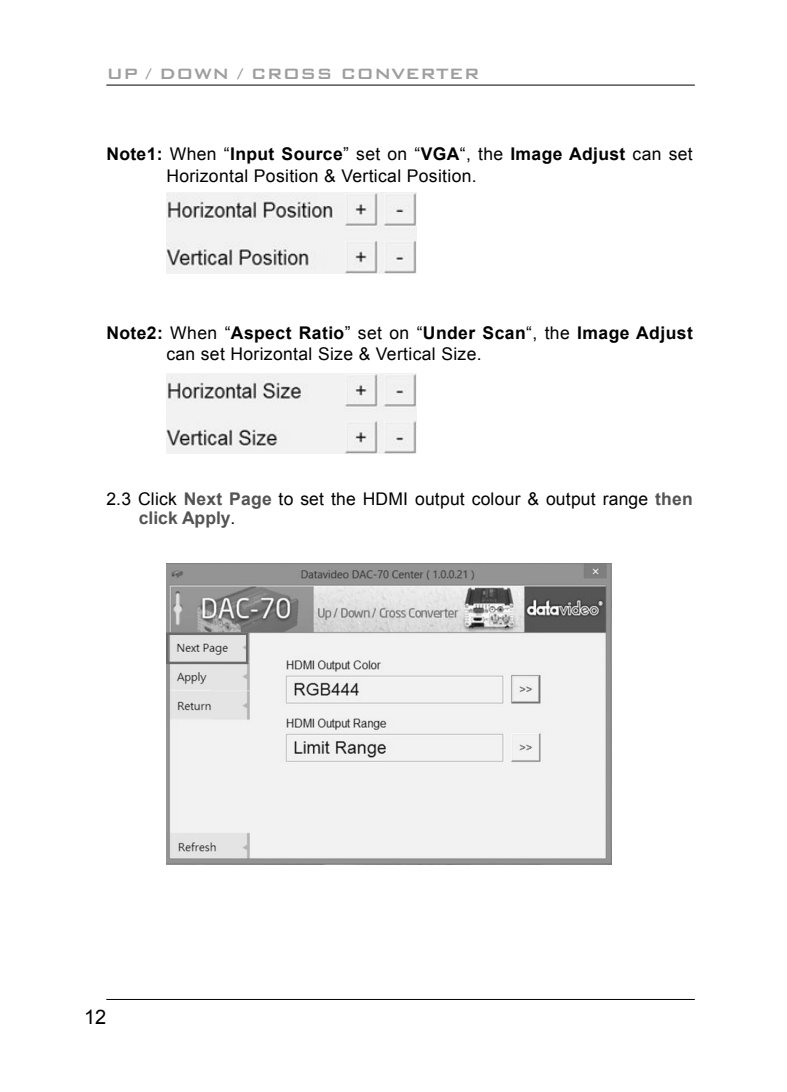
<style>
.page{position:relative;width:787px;height:1092px;background:#fff}
.page>*{position:absolute;margin:0;border:0;box-sizing:border-box;transform-origin:0 0}
.t1{font:500 20px "Bank Gothic";color:#9e9e9e}
.t2{font:20px "Arial";color:#000}
.t3{font:17.5px/21.2px "Arial";letter-spacing:.02em;color:#000}
.s1{font-weight:700}
.s2{font-weight:700;color:#535353}
</style>
<div class="page">
<hr style="left:106px;top:85px;width:588px;height:1px;background:#000">
<hr style="left:106px;top:998px;width:588px;height:1px;background:#000">
<img style="left:166px;top:563px;width:445px;height:301px">
<div style="left:166px;top:632px;width:82px;height:32px;border:2px solid #6a6a6a"></div>
<img style="left:166px;top:193px;width:250px;height:80px">
<img style="left:166px;top:373px;width:250px;height:80px">
<p class="t1" style="left:106px;top:58px;width:375px">UP / DOWN / CROSS CONVERTER</p>
<p class="t3" style="left:166px;top:144px;width:528px;text-indent:-60px"><span class="s1">Note1:</span> When “<span class="s1">Input Source</span>” set on “<span class="s1">VGA</span>“, the <span class="s1">Image Adjust</span> can set<br>Horizontal Position &amp; Vertical Position.</p>
<p class="t3" style="left:166px;top:322px;width:528px;text-indent:-60px"><span class="s1">Note2:</span> When “<span class="s1">Aspect Ratio</span>” set on “<span class="s1">Under Scan</span>“, the <span class="s1">Image Adjust </span>can set Horizontal Size &amp; Vertical Size.</p>
<p class="t3" style="left:139px;top:489px;width:555px;line-height:19.5px;text-indent:-32px">2.3 Click <span class="s2">Next Page</span> to set the HDMI output colour &amp; output range <span class="s2">then click Apply</span>.</p>
<p class="t2" style="left:84px;top:1003px;width:24px">12</p>
</div>
